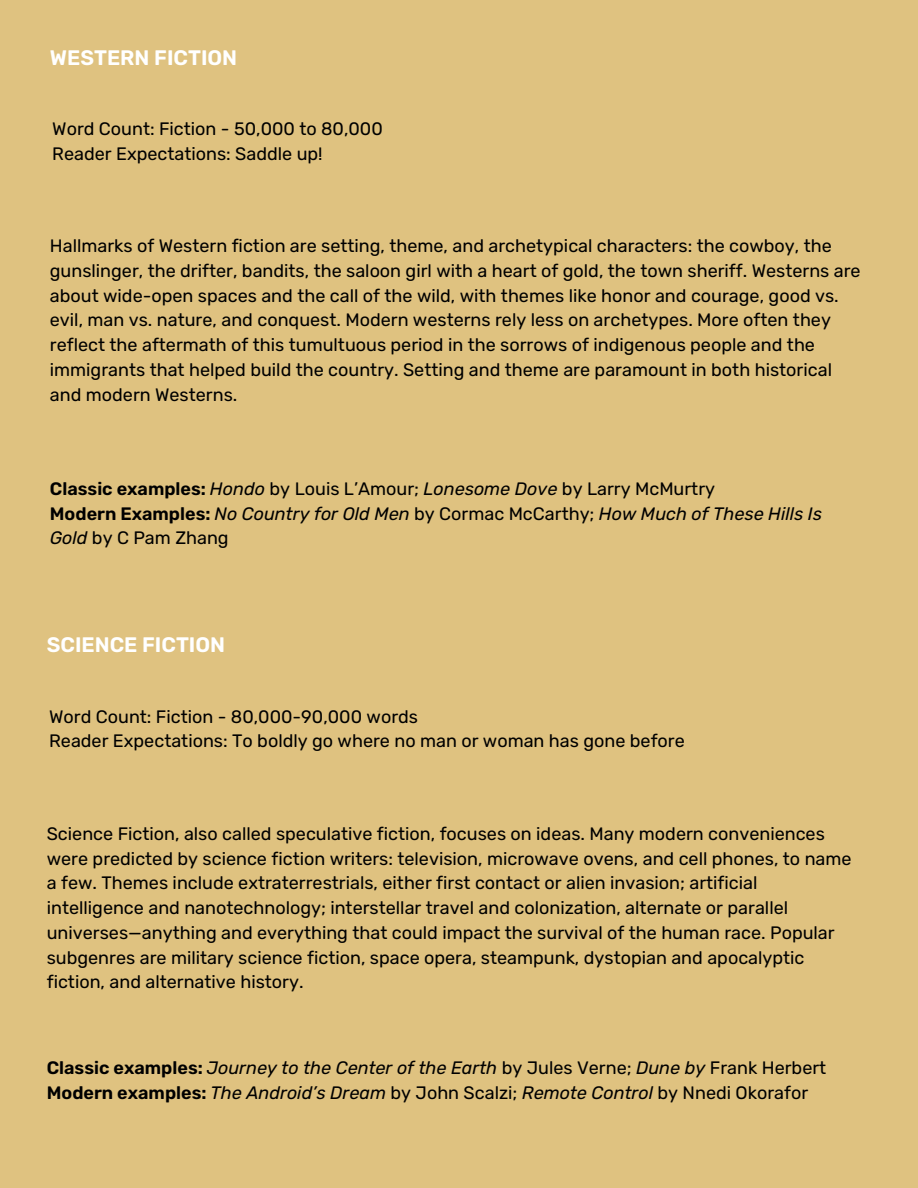
<style>
.page{position:relative;width:918px;height:1188px;background:#dfc280}
.page>*{position:absolute;margin:0;border:0;box-sizing:border-box;transform-origin:0 0}
.t1{font:600 21px "Rubik";color:#fff}
.t2{font:18px/24.8px "Rubik";color:#000}
.t3{font:italic 18px/24.8px "Rubik";color:#000}
.s1{font-weight:600}
.s2{font-style:italic}
.s3{font-weight:600;font-style:normal}
.s4{font-style:normal}
</style>
<div class="page">
<p class="t1" style="left:50px;top:45px;width:189px">WESTERN FICTION</p>
<p class="t2" style="left:52px;top:116px;width:332px">Word Count: Fiction - 50,000 to 80,000</p>
<p class="t2" style="left:52px;top:141px;width:272px">Reader Expectations: Saddle up!</p>
<p class="t2" style="left:50px;top:234px;width:812px">Hallmarks of Western fiction are setting, theme, and archetypical characters: the cowboy, the gunslinger, the drifter, bandits, the saloon girl with a heart of gold, the town sheriff. Westerns are about wide-open spaces and the call of the wild, with themes like honor and courage, good vs. evil, man vs. nature, and conquest. Modern westerns rely less on archetypes. More often they reflect the aftermath of this tumultuous period in the sorrows of indigenous people and the immigrants that helped build the country. Setting and theme are paramount in both historical and modern Westerns.</p>
<p class="t2" style="left:50px;top:476px;width:667px"><span class="s1">Classic examples:</span> <span class="s2">Hondo</span> by Louis L’Amour; <span class="s2">Lonesome Dove</span> by Larry McMurtry</p>
<p class="t3" style="left:50px;top:501px;width:774px"><span class="s3">Modern Examples:</span> No Country for Old Men <span class="s4">by Cormac McCarthy;</span> How Much of These Hills Is<br>Gold <span class="s4">by C Pam Zhang</span></p>
<p class="t1" style="left:47px;top:633px;width:180px">SCIENCE FICTION</p>
<p class="t2" style="left:49px;top:704px;width:370px">Word Count: Fiction - 80,000-90,000 words</p>
<p class="t2" style="left:49px;top:729px;width:637px">Reader Expectations: To boldly go where no man or woman has gone before</p>
<p class="t2" style="left:47px;top:821px;width:806px">Science Fiction, also called speculative fiction, focuses on ideas. Many modern conveniences were predicted by science fiction writers: television, microwave ovens, and cell phones, to name a few. Themes include extraterrestrials, either first contact or alien invasion; artificial intelligence and nanotechnology; interstellar travel and colonization, alternate or parallel universes—anything and everything that could impact the survival of the human race. Popular subgenres are military science fiction, space opera, steampunk, dystopian and apocalyptic fiction, and alternative history.</p>
<p class="t3" style="left:47px;top:1056px;width:781px"><span class="s3">Classic examples:</span> Journey to the Center of the Earth <span class="s4">by Jules Verne;</span> Dune by <span class="s4">Frank Herbert</span></p>
<p class="t3" style="left:47px;top:1081px;width:763px"><span class="s3">Modern examples:</span> The Android’s Dream <span class="s4">by John Scalzi;</span> Remote Control <span class="s4">by Nnedi Okorafor</span></p>
</div>
